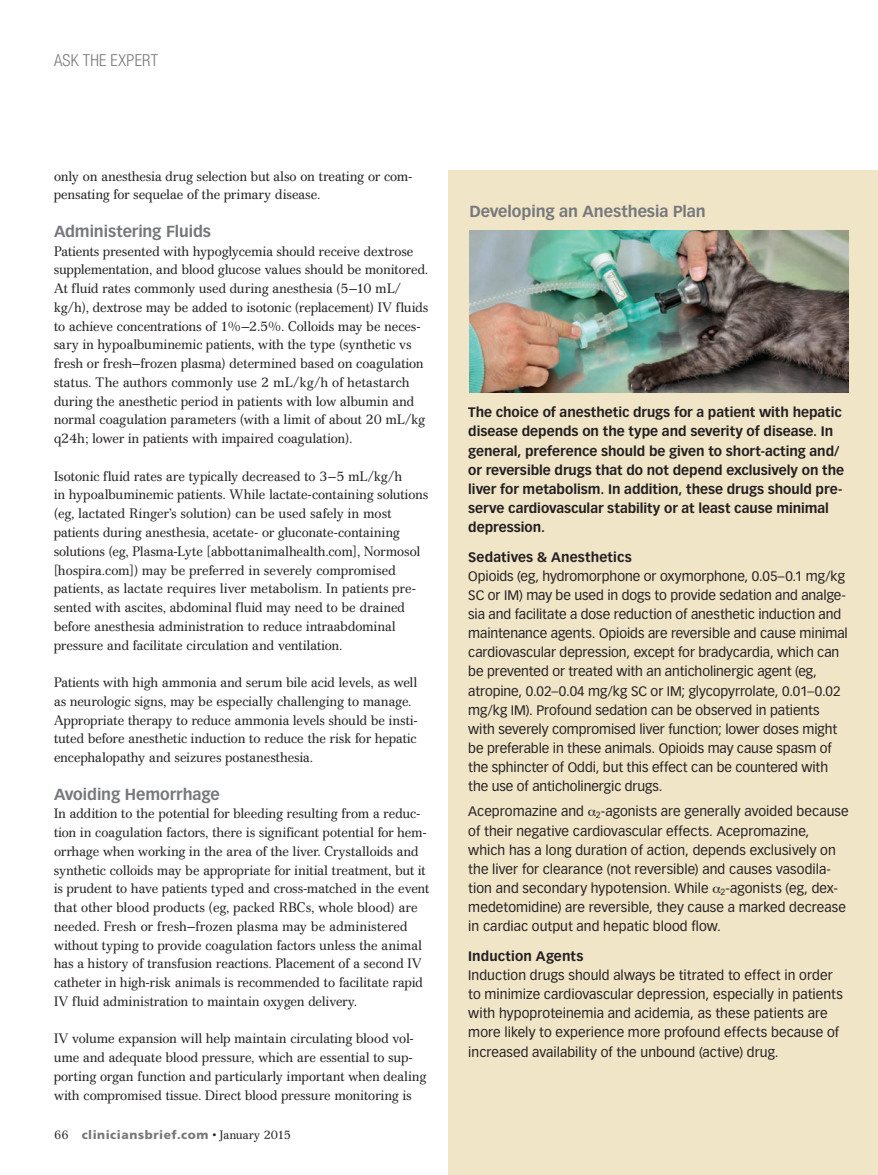
<style>
.page{position:relative;width:878px;height:1175px;background:#fff}
.page>*{position:absolute;margin:0;border:0;box-sizing:border-box;transform-origin:0 0}
.department{font:300 condensed 16.5px "Helvetica Neue LT Std";letter-spacing:.02em;color:#76787b}
.Head_A{font:700 15.75px "Vectora LT Std";letter-spacing:-.005em;color:#76787b}
.Body_Cremona_9_12{font:13.5px/18.8px "Cremona";letter-spacing:.015em;color:#231f20}
.Sidebar_Text{font:13.5px/19px "Vectora LT Std";color:#231f20}
.Sidebar_Text-2{font:700 13.5px/19.2px "Vectora LT Std";letter-spacing:-.005em;color:#231f20}
.sidebar_subhead__n{font:700 13.5px "Vectora LT Std";letter-spacing:.005em;color:#231f20}
.t1{font:900 12px "Frutiger";letter-spacing:.05em;color:#76787b}
.s1{font-family:"Cremona";font-weight:400;color:#231f20}
</style>
<div class="page">
<div style="left:448px;top:171px;width:430px;height:1003px;background:#f1e5c8"></div>
<img style="left:469px;top:231px;width:379px;height:162px">
<p class="department" style="left:54px;top:50px;width:105px">ASK THE EXPERT</p>
<p class="Body_Cremona_9_12" style="left:54px;top:167px;width:359px">only on anesthesia drug selection but also on treating or com&shy;pensating for sequelae of the primary disease.</p>
<p class="Head_A" style="left:54px;top:222px;width:159px">Administering Fluids</p>
<p class="Body_Cremona_9_12" style="left:54px;top:242px;width:376px">Patients presented with hypoglycemia should receive dextrose supplementation, and blood glucose values should be monitored.<br>At fluid rates commonly used during anesthesia (5–10 mL/ kg/h), dextrose may be added to isotonic (replacement) IV fluids to achieve concentrations of 1%–2.5%. Colloids may be neces&shy;sary in hypoalbuminemic patients, with the type (synthetic vs fresh or fresh–frozen plasma) determined based on coagulation status. The authors commonly use 2 mL/kg/h of hetastarch during the anesthetic period in patients with low albumin and normal coagulation parameters (with a limit of about 20 mL/kg q24h; lower in patients with impaired coagulation).</p>
<p class="Body_Cremona_9_12" style="left:54px;top:467px;width:375px">Isotonic fluid rates are typically decreased to 3–5 mL/kg/h<br>in hypoalbuminemic patients. While lactate-containing solutions (eg, lactated Ringer’s solution) can be used safely in most patients during anesthesia, acetate- or gluconate-containing solutions (eg, Plasma-Lyte [abbottanimalhealth.com], Normosol [hospira.com]) may be preferred in severely compromised patients, as lactate requires liver metabolism. In patients pre&shy;sented with ascites, abdominal fluid may need to be drained before anesthesia administration to reduce intraabdominal pressure and facilitate circulation and ventilation.</p>
<p class="Body_Cremona_9_12" style="left:54px;top:673px;width:365px">Patients with high ammonia and serum bile acid levels, as well as neurologic signs, may be especially challenging to manage.<br>Appropriate therapy to reduce ammonia levels should be insti&shy;tuted before anesthetic induction to reduce the risk for hepatic encephalopathy and seizures postanesthesia.</p>
<p class="Head_A" style="left:54px;top:784px;width:167px">Avoiding Hemorrhage</p>
<p class="Body_Cremona_9_12" style="left:54px;top:804px;width:376px">In addition to the potential for bleeding resulting from a reduc&shy;tion in coagulation factors, there is significant potential for hem&shy;orrhage when working in the area of the liver. Crystalloids and synthetic colloids may be appropriate for initial treatment, but it is prudent to have patients typed and cross-matched in the event that other blood products (eg, packed RBCs, whole blood) are needed. Fresh or fresh–frozen plasma may be administered without typing to provide coagulation factors unless the animal has a history of transfusion reactions. Placement of a second IV catheter in high-risk animals is recommended to facilitate rapid IV fluid administration to maintain oxygen delivery.</p>
<p class="Body_Cremona_9_12" style="left:54px;top:1029px;width:373px">IV volume expansion will help maintain circulating blood vol&shy;ume and adequate blood pressure, which are essential to sup&shy;porting organ function and particularly important when dealing with compromised tissue. Direct blood pressure monitoring is</p>
<p class="t1" style="left:54px;top:1128px;width:239px"><span class="s1">66</span> cliniciansbrief.com <span class="s1">• January 2015</span></p>
<p class="Head_A" style="left:469px;top:202px;width:238px">Developing an Anesthesia Plan</p>
<p class="Sidebar_Text-2" style="left:468px;top:403px;width:377px">The choice of anesthetic drugs for a patient with hepatic disease depends on the type and severity of disease. In general, preference should be given to short-acting and/ or reversible drugs that do not depend exclusively on the liver for metabolism. In addition, these drugs should pre&shy;serve cardiovascular stability or at least cause minimal depression.</p>
<p class="sidebar_subhead__n" style="left:468px;top:548px;width:165px">Sedatives &amp; Anesthetics</p>
<p class="Sidebar_Text" style="left:468px;top:566px;width:381px">Opioids (eg, hydromorphone or oxymorphone, 0.05–0.1 mg/kg SC or IM) may be used in dogs to provide sedation and analge&shy;sia and facilitate a dose reduction of anesthetic induction and maintenance agents. Opioids are reversible and cause minimal cardiovascular depression, except for bradycardia, which can be prevented or treated with an anticholinergic agent (eg, atropine, 0.02–0.04 mg/kg SC or IM; glycopyrrolate, 0.01–0.02 mg/kg IM). Profound sedation can be observed in patients with severely compromised liver function; lower doses might be preferable in these animals. Opioids may cause spasm of the sphincter of Oddi, but this effect can be countered with the use of anticholinergic drugs.</p>
<p class="Sidebar_Text" style="left:468px;top:802px;width:382px">Acepromazine and <sub>2</sub>-agonists are generally avoided because of their negative cardiovascular effects. Acepromazine, which has a long duration of action, depends exclusively on the liver for clearance (not reversible) and causes vasodila&shy;tion and secondary hypotension. While <sub>2</sub>-agonists (eg, dex&shy;medetomidine) are reversible, they cause a marked decrease in cardiac output and hepatic blood flow.</p>
<p class="sidebar_subhead__n" style="left:468px;top:947px;width:117px">Induction Agents</p>
<p class="Sidebar_Text" style="left:468px;top:965px;width:376px">Induction drugs should always be titrated to effect in order to minimize cardiovascular depression, especially in patients with hypoproteinemia and acidemia, as these patients are more likely to experience more profound effects because of increased availability of the unbound (active) drug.</p>
</div>
